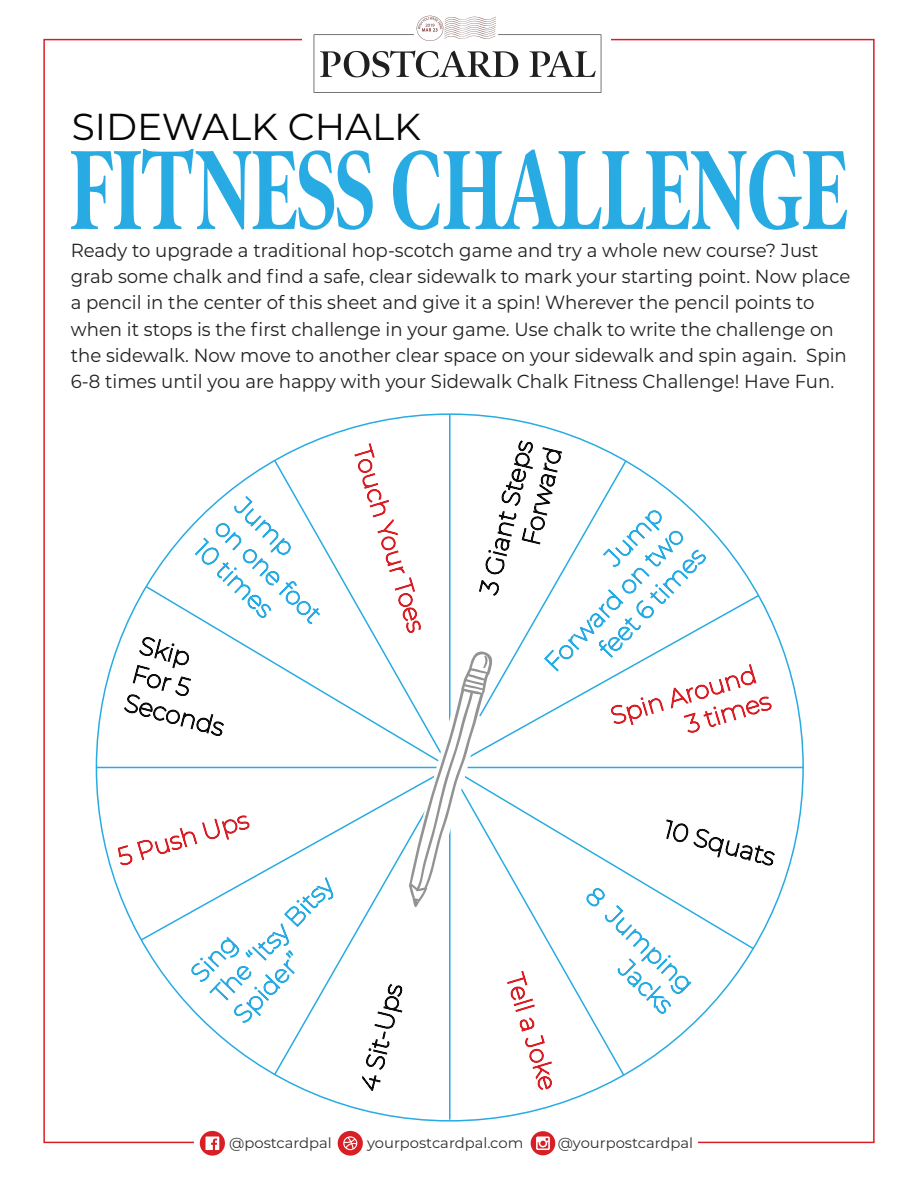
<style>
.page{position:relative;width:918px;height:1188px;background:#fff}
.page>*{position:absolute;margin:0;border:0;box-sizing:border-box;transform-origin:0 0}
.t1{font:700 113.7px "Poynter OS Display";color:#27abe2;scale:.65 1}
.t2{font:37.5px "Montserrat";color:#060705}
.t3{font:18.9px/26.2px "Montserrat";color:#231f20;scale:.96 1}
.t4{font:14.4px "Montserrat";color:#312f30}
</style>
<div class="page">
<svg style="left:200px;top:1131px;width:25px;height:25px"></svg>
<svg style="left:206px;top:1137px;width:13px;height:13px"></svg>
<div style="left:531px;top:1131px;width:24px;height:24px;background:#d81f26;border-radius:50%"></div>
<svg style="left:536px;top:1137px;width:14px;height:13px"></svg>
<div style="left:338px;top:1131px;width:25px;height:25px;background:#d81f26;border-radius:50%"></div>
<svg style="left:343px;top:1136px;width:14px;height:14px"></svg>
<img style="left:313px;top:15px;width:289px;height:78px">
<svg style="left:194px;top:495px;width:79px;height:90px"></svg>
<hr style="left:96px;top:767px;width:707px;height:1px;background:#27abe2">
<hr style="left:449px;top:414px;width:2px;height:706px;background:#27abe2">
<svg style="left:144px;top:585px;width:209px;height:366px"></svg>
<svg style="left:124px;top:635px;width:101px;height:102px"></svg>
<svg style="left:117px;top:815px;width:134px;height:51px"></svg>
<svg style="left:189px;top:875px;width:146px;height:148px"></svg>
<svg style="left:353px;top:439px;width:423px;height:654px"></svg>
<h2 class="t2" style="left:72px;top:101px;width:350px">SIDEWALK CHALK</h2>
<h1 class="t1" style="left:70px;top:124px;width:1198px">FITNESS CHALLENGE</h1>
<p class="t3" style="left:71px;top:237px;width:814px">Ready to upgrade a traditional hop-scotch game and try a whole new course? Just grab some chalk and find a safe, clear sidewalk to mark your starting point. Now place a pencil in the center of this sheet and give it a spin! Wherever the pencil points to when it stops is the first challenge in your game. Use chalk to write the challenge on the sidewalk. Now move to another clear space on your sidewalk and spin again. Spin 6-8 times until you are happy with your Sidewalk Chalk Fitness Challenge! Have Fun.</p>
<p class="t4" style="left:229px;top:1133px;width:104px">@postcardpal</p>
<p class="t4" style="left:367px;top:1133px;width:158px">yourpostcardpal.com</p>
<p class="t4" style="left:558px;top:1133px;width:137px">@yourpostcardpal</p>
</div>
